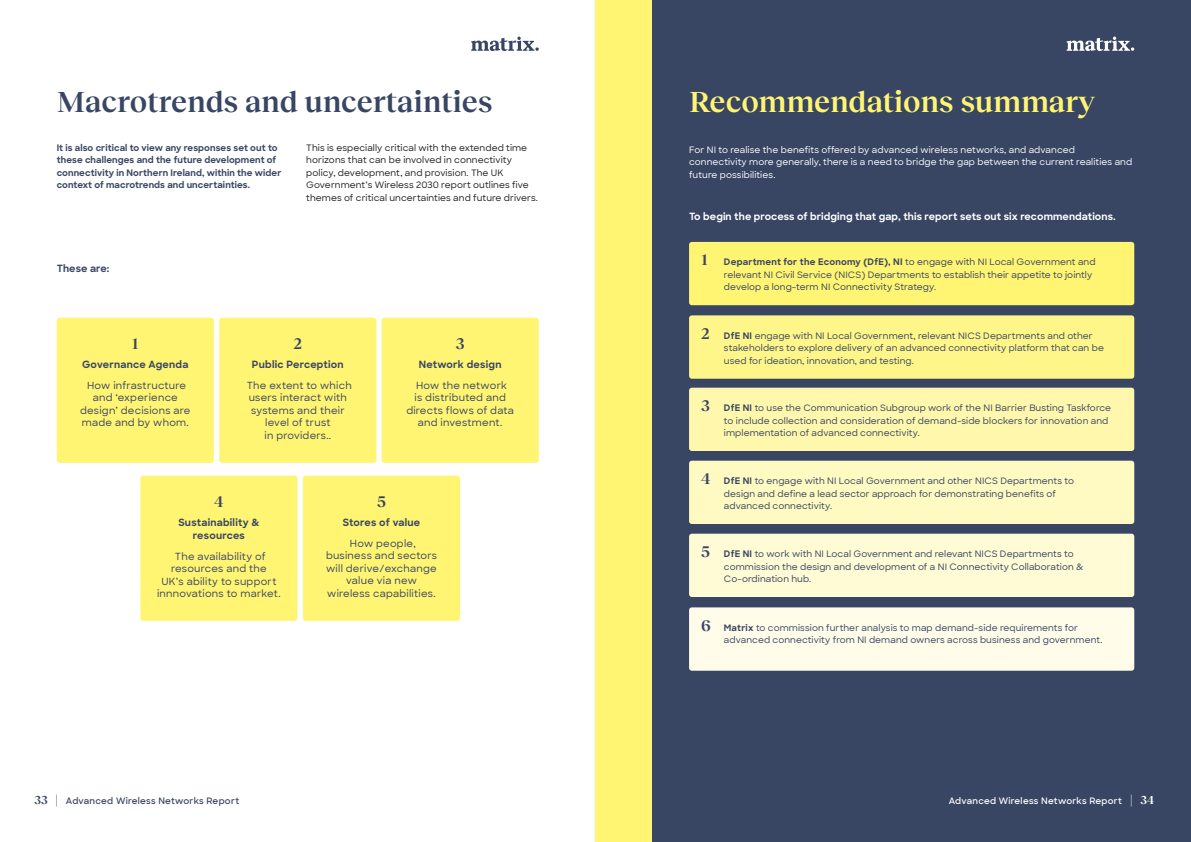
<style>
.page{position:relative;width:1191px;height:842px;background:#fff}
.page>*{position:absolute;margin:0;border:0;box-sizing:border-box;transform-origin:0 0}
.t1{font:600 30px "Reckless Neue";color:#384563}
.t2{font:600 30px "Reckless Neue";color:#fff573}
.t3{font:600 16px "Reckless Neue";color:#384563}
.t4{font:500 10px/12.5px "Sharp Sans";letter-spacing:.025em;color:#384563;text-align:center}
.t5{font:700 10px/13px "Sharp Sans";letter-spacing:.025em;color:#384563;text-align:center}
.t6{font:700 10px "Sharp Sans";letter-spacing:.01em;color:#fff}
.t7{font:500 9px/12.5px "Sharp Sans";letter-spacing:.01em;color:#384563}
.t8{font:500 9px/12.5px "Sharp Sans";letter-spacing:.01em;color:#231f20}
.t9{font:500 9px/12.5px "Sharp Sans";letter-spacing:.01em;color:#fff}
.t10{font:700 9px/12.5px "Sharp Sans";letter-spacing:.01em;color:#384563}
.t11{font:600 9px "Sharp Sans";letter-spacing:.03em;color:#384563}
.t12{font:600 9px "Sharp Sans";letter-spacing:.03em;color:#fff}
.s1{font-family:"Reckless Neue";font-weight:600;font-size:16px}
.s2{font-weight:700}
.s3{font-family:"Reckless Neue";font-size:12px}
</style>
<div class="page">
<svg style="left:471px;top:37px;width:68px;height:14px"></svg>
<div style="left:595px;top:0;width:596px;height:842px;background:#384563"></div>
<div style="left:595px;top:0;width:57px;height:842px;background:#fff573"></div>
<svg style="left:1066px;top:37px;width:68px;height:14px"></svg>
<div style="left:689px;top:242px;width:445px;height:63px;background:#fff573;border-radius:3px"></div>
<div style="left:57px;top:318px;width:157px;height:145px;background:#fff573;border-radius:3px"></div>
<div style="left:140px;top:476px;width:157px;height:145px;background:#fff573;border-radius:3px"></div>
<div style="left:219px;top:318px;width:157px;height:145px;background:#fff573;border-radius:3px"></div>
<div style="left:303px;top:476px;width:157px;height:145px;background:#fff573;border-radius:3px"></div>
<div style="left:382px;top:318px;width:157px;height:145px;background:#fff573;border-radius:3px"></div>
<div style="left:689px;top:315px;width:445px;height:64px;background:#fff68a;border-radius:3px"></div>
<div style="left:689px;top:388px;width:445px;height:63px;background:#fff8ac;border-radius:3px"></div>
<div style="left:689px;top:461px;width:445px;height:63px;background:#fffac1;border-radius:3px"></div>
<div style="left:689px;top:534px;width:445px;height:63px;background:#fffbd5;border-radius:3px"></div>
<div style="left:689px;top:607px;width:445px;height:64px;background:#fffde9;border-radius:3px"></div>
<h1 class="t1" style="left:57px;top:80px;width:437px">Macrotrends and uncertainties</h1>
<p class="t10" style="left:57px;top:141px;width:226px">It is also critical to view any responses set out to these challenges and the future development of connectivity in Northern Ireland, within the wider context of macrotrends and uncertainties.</p>
<p class="t8" style="left:306px;top:141px;width:233px">This is especially critical with the extended time horizons that can be involved in connectivity policy, development, and provision. The UK Government’s Wireless 2030 report outlines five themes of critical uncertainties and future drivers.</p>
<p class="t5" style="left:57px;top:262px;width:54px">These are:</p>
<h2 class="t3" style="left:132px;top:332px;width:8px">1</h2>
<p class="t5" style="left:82px;top:357px;width:108px">Governance Agenda</p>
<p class="t4" style="left:80px;top:378px;width:112px">How infrastructure and ‘experience design’ decisions are made and by whom.</p>
<h2 class="t3" style="left:293px;top:332px;width:10px">2</h2>
<p class="t5" style="left:252px;top:357px;width:93px">Public Perception</p>
<p class="t4" style="left:247px;top:378px;width:107px">The extent to which users interact with systems and their level of trust<br>in providers..</p>
<h2 class="t3" style="left:456px;top:332px;width:10px">3</h2>
<p class="t5" style="left:419px;top:357px;width:84px">Network design</p>
<p class="t4" style="left:406px;top:378px;width:109px">How the network<br>is distributed and directs flows of data and investment.</p>
<h2 class="t3" style="left:214px;top:490px;width:11px">4</h2>
<p class="t5" style="left:178px;top:515px;width:83px">Sustainability &amp; resources</p>
<p class="t4" style="left:157px;top:549px;width:125px">The availability of resources and the<br>UK’s ability to support innnovations to market.</p>
<h2 class="t3" style="left:377px;top:490px;width:10px">5</h2>
<p class="t5" style="left:343px;top:515px;width:79px">Stores of value</p>
<p class="t4" style="left:326px;top:536px;width:112px">How people, business and sectors will derive/exchange value via new wireless capabilities.</p>
<h1 class="t2" style="left:689px;top:80px;width:407px">Recommendations summary</h1>
<p class="t9" style="left:689px;top:143px;width:444px">For NI to realise the benefits offered by advanced wireless networks, and advanced connectivity more generally, there is a need to bridge the gap between the current realities and future possibilities.</p>
<p class="t6" style="left:689px;top:209px;width:428px">To begin the process of bridging that gap, this report sets out six recommendations.</p>
<p class="t7" style="left:724px;top:255px;width:373px;text-indent:-23px"><span class="s1">1</span> <span class="s2">Department for the Economy (DfE), NI</span> to engage with NI Local Government and relevant NI Civil Service (NICS) Departments to establish their appetite to jointly develop a long-term NI Connectivity Strategy.</p>
<p class="t7" style="left:724px;top:329px;width:381px;text-indent:-23px"><span class="s1">2</span> <span class="s2">DfE NI</span> engage with NI Local Government, relevant NICS Departments and other stakeholders to explore delivery of an advanced connectivity platform that can be used for ideation, innovation, and testing.</p>
<p class="t7" style="left:724px;top:401px;width:389px;text-indent:-23px"><span class="s1">3</span> <span class="s2">DfE NI</span> to use the Communication Subgroup work of the NI Barrier Busting Taskforce to include collection and consideration of demand-side blockers for innovation and implementation of advanced connectivity.</p>
<p class="t7" style="left:724px;top:474px;width:351px;text-indent:-23px"><span class="s1">4</span> <span class="s2">DfE NI</span> to engage with NI Local Government and other NICS Departments to design and define a lead sector approach for demonstrating benefits of advanced connectivity.</p>
<p class="t7" style="left:724px;top:547px;width:361px;text-indent:-23px"><span class="s1">5</span> <span class="s2">DfE NI</span> to work with NI Local Government and relevant NICS Departments to commission the design and development of a NI Connectivity Collaboration &amp;<br>Co-ordination hub.</p>
<p class="t7" style="left:724px;top:621px;width:380px;text-indent:-23px"><span class="s1">6</span> <span class="s2">Matrix</span> to commission further analysis to map demand-side requirements for advanced connectivity from NI demand owners across business and government.</p>
<p class="t11" style="left:35px;top:794px;width:206px"><span class="s3">33 |</span> Advanced Wireless Networks Report</p>
<p class="t12" style="left:948px;top:794px;width:207px">Advanced Wireless Networks Report <span class="s3">| 34</span></p>
</div>
